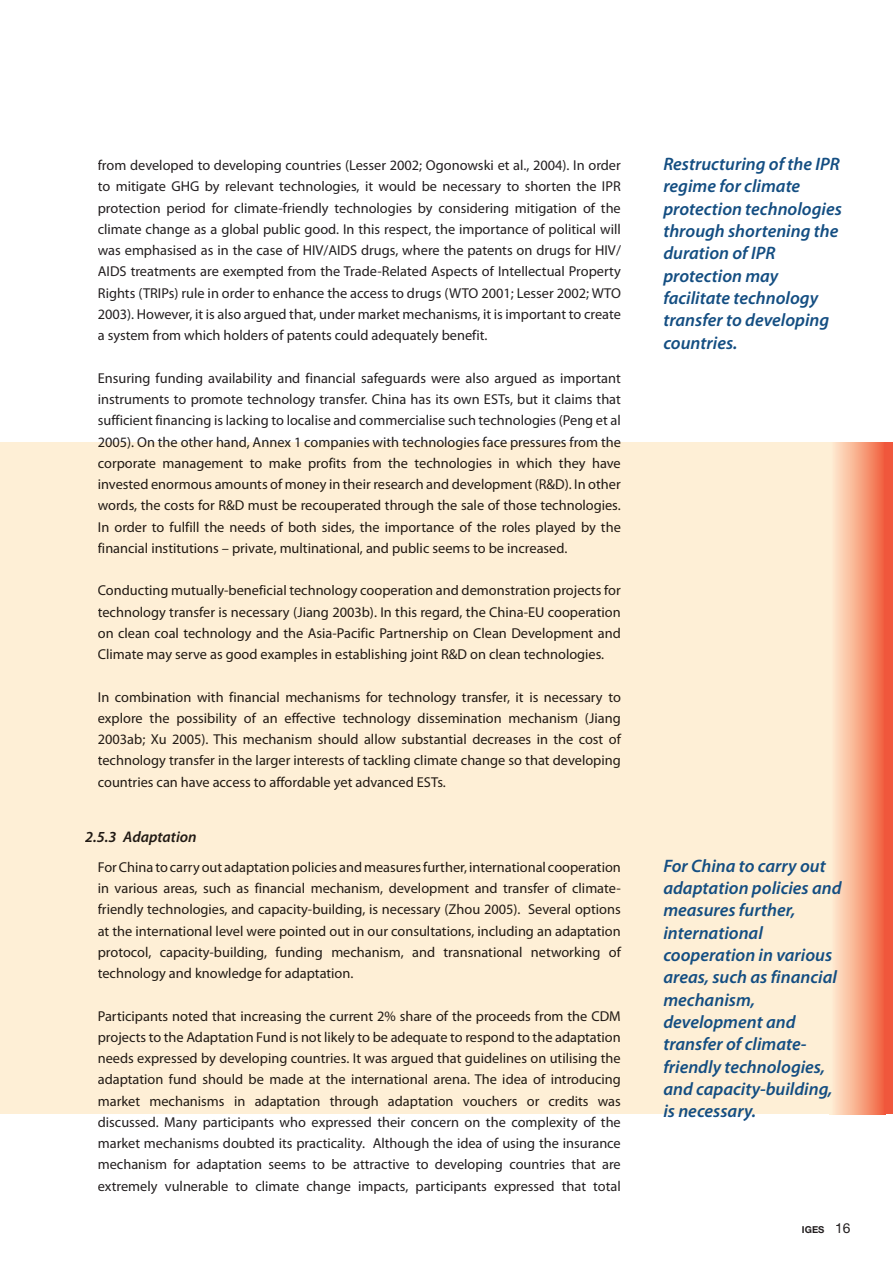
<style>
.page{position:relative;width:893px;height:1263px;background:#fff}
.page>*{position:absolute;margin:0;border:0;box-sizing:border-box;transform-origin:0 0}
.t1{font:italic 600 18px/22.4px "Myriad Pro";color:#144e82}
.t2{font:italic 600 15.45px "Myriad Pro";color:#211a14}
.t3{font:14.4px/21.3px "Myriad Pro";color:#211a14;text-align:justify}
.t4{font:14.4px/21.3px "Myriad Pro";color:#231f20;text-align:justify}
.t5{font:700 9.6px "Helvetica Neue";color:#231f20}
.s1{font-weight:400;font-size:13.8px}
</style>
<div class="page">
<div style="left:0;top:442px;width:893px;height:672px;background:#feefd6"></div>
<div style="left:829px;top:442px;width:56px;height:672px;background:linear-gradient(to right,#fff6da,#f26541)"></div>
<div style="left:884px;top:442px;width:9px;height:672px;background:#f0573c"></div>
<p class="t4" style="left:98px;top:155px;width:525px">from developed to developing countries (Lesser 2002; Ogonowski et al., 2004). In order to mitigate GHG by relevant technologies, it would be necessary to shorten the IPR protection period for climate-friendly technologies by considering mitigation of the climate change as a global public good. In this respect, the importance of political will was emphasised as in the case of HIV/AIDS drugs, where the patents on drugs for HIV/ AIDS treatments are exempted from the Trade-Related Aspects of Intellectual Property Rights (TRIPs) rule in order to enhance the access to drugs (WTO 2001; Lesser 2002; WTO 2003). However, it is also argued that, under market mechanisms, it is important to create a system from which holders of patents could adequately benefit.</p>
<p class="t4" style="left:98px;top:367px;width:525px">Ensuring funding availability and financial safeguards were also argued as important instruments to promote technology transfer. China has its own ESTs, but it claims that sufficient financing is lacking to localise and commercialise such technologies (Peng et al 2005). On the other hand, Annex 1 companies with technologies face pressures from the</p>
<p class="t3" style="left:98px;top:453px;width:525px">corporate management to make profits from the technologies in which they have invested enormous amounts of money in their research and development (R&amp;D). In other words, the costs for R&amp;D must be recouperated through the sale of those technologies.<br>In order to fulfill the needs of both sides, the importance of the roles played by the financial institutions – private, multinational, and public seems to be increased.</p>
<p class="t3" style="left:98px;top:580px;width:525px">Conducting mutually-beneficial technology cooperation and demonstration projects for technology transfer is necessary (Jiang 2003b). In this regard, the China-EU cooperation on clean coal technology and the Asia-Pacific Partnership on Clean Development and Climate may serve as good examples in establishing joint R&amp;D on clean technologies.</p>
<p class="t3" style="left:98px;top:686px;width:525px">In combination with financial mechanisms for technology transfer, it is necessary to explore the possibility of an effective technology dissemination mechanism (Jiang 2003ab; Xu 2005). This mechanism should allow substantial decreases in the cost of technology transfer in the larger interests of tackling climate change so that developing countries can have access to affordable yet advanced ESTs.</p>
<p class="t2" style="left:85px;top:827px;width:113px">2.5.3 Adaptation</p>
<p class="t3" style="left:98px;top:856px;width:525px">For China to carry out adaptation policies and measures further, international cooperation in various areas, such as financial mechanism, development and transfer of climate&shy;friendly technologies, and capacity-building, is necessary (Zhou 2005). Several options at the international level were pointed out in our consultations, including an adaptation protocol, capacity-building, funding mechanism, and transnational networking of technology and knowledge for adaptation.</p>
<p class="t3" style="left:98px;top:1005px;width:525px">Participants noted that increasing the current 2% share of the proceeds from the CDM projects to the Adaptation Fund is not likely to be adequate to respond to the adaptation needs expressed by developing countries. It was argued that guidelines on utilising the adaptation fund should be made at the international arena. The idea of introducing market mechanisms in adaptation through adaptation vouchers or credits was</p>
<p class="t4" style="left:98px;top:1112px;width:525px">discussed. Many participants who expressed their concern on the complexity of the market mechanisms doubted its practicality. Although the idea of using the insurance mechanism for adaptation seems to be attractive to developing countries that are extremely vulnerable to climate change impacts, participants expressed that total</p>
<p class="t1" style="left:663px;top:152px;width:180px">Restructuring of the IPR regime for climate protection technologies through shortening the duration of IPR protection may facilitate technology transfer to developing countries.</p>
<p class="t1" style="left:663px;top:854px;width:180px">For China to carry out adaptation policies and measures further, international cooperation in various areas, such as financial mechanism, development and transfer of climate&shy;friendly technologies, and capacity-building, is necessary.</p>
<p class="t5" style="left:802px;top:1224px;width:50px">IGES <span class="s1">16</span></p>
</div>
